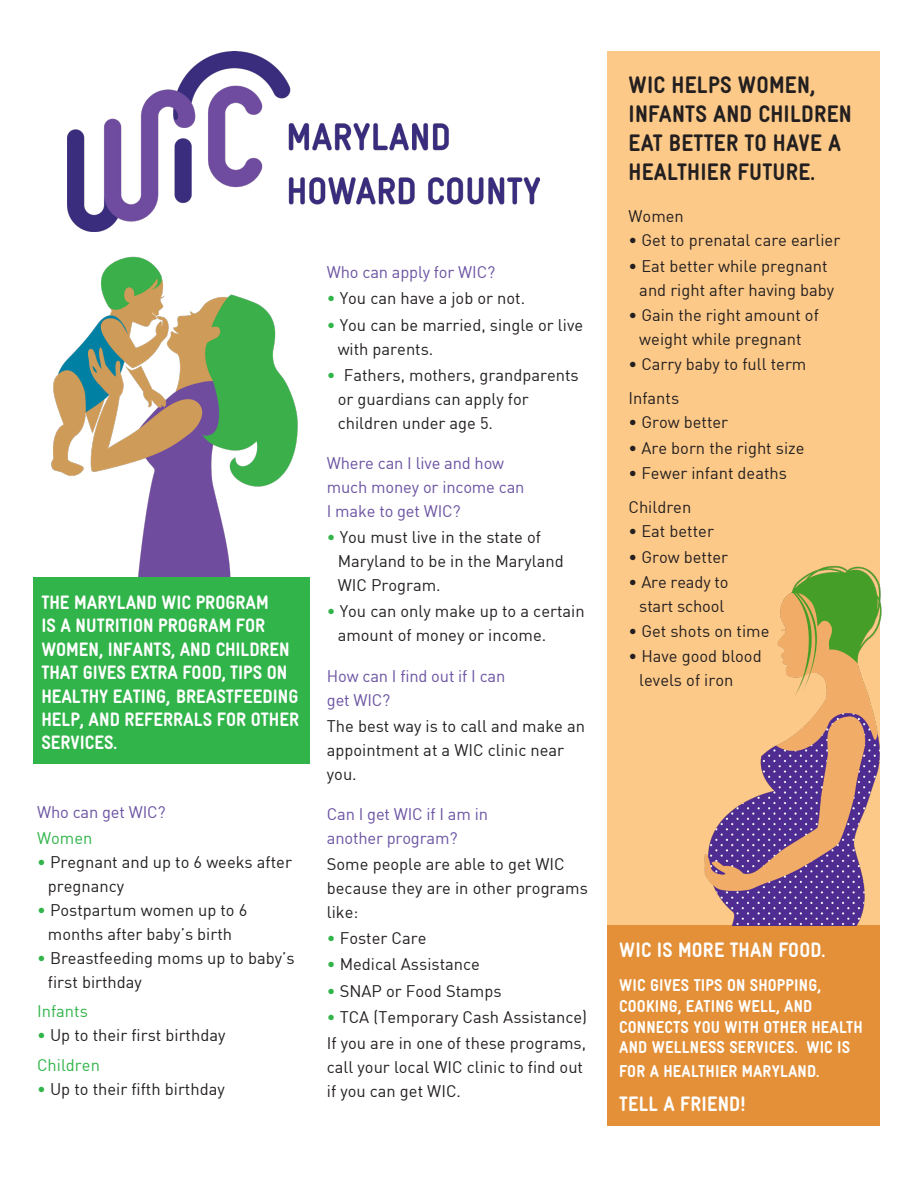
<style>
.page{position:relative;width:918px;height:1188px;background:#fff}
.page>*{position:absolute;margin:0;border:0;box-sizing:border-box;transform-origin:0 0}
.t1{font:900 24px/28.8px "WIC Gravur Condensed";letter-spacing:.01em;color:#231f20}
.t2{font:900 21px "WIC Gravur Condensed";letter-spacing:.01em;color:#fff}
.t3{font:900 19.5px/23.4px "WIC Gravur Condensed";color:#fff}
.t4{font:900 17.25px/20.7px "WIC Gravur Condensed";letter-spacing:.01em;color:#fff}
.Body_first_indent{font:16.5px/24px "DIN";color:#231f20}
.Body{font:16.5px/24px "DIN";color:#231f20}
.Body-2{font:16.5px/24px "DIN";letter-spacing:-.01em;color:#6b53a2}
.Body_first_indent-2{font:16.5px/24px "DIN";letter-spacing:-.01em;color:#6b53a2}
.t5{font:16.5px "DIN";color:#31b44a}
.s1{color:#31b44a}
</style>
<div class="page">
<div style="left:33px;top:577px;width:276px;height:186px;background:#31b44a"></div>
<div style="left:607px;top:51px;width:273px;height:874px;background:#fdc988"></div>
<div style="left:607px;top:925px;width:273px;height:201px;background:#e39038"></div>
<img style="left:68px;top:51px;width:472px;height:181px">
<img style="left:51px;top:256px;width:247px;height:321px">
<img style="left:704px;top:565px;width:178px;height:360px">
<p class="t3" style="left:41px;top:591px;width:259px">THE MARYLAND WIC PROGRAM<br>IS A NUTRITION PROGRAM FOR<br>WOMEN, INFANTS, AND CHILDREN<br>THAT GIVES EXTRA FOOD, TIPS ON<br>HEALTHY EATING, BREASTFEEDING<br>HELP, AND REFERRALS FOR OTHER<br>SERVICES.</p>
<p class="Body-2" style="left:37px;top:799px;width:130px">Who can get WIC?</p>
<p class="t5" style="left:37px;top:828px;width:57px">Women</p>
<p class="Body_first_indent" style="left:48px;top:850px;width:246px;text-indent:-11px"><span class="s1">•</span> Pregnant and up to 6 weeks after pregnancy</p>
<p class="Body_first_indent" style="left:37px;top:898px;width:212px;text-align:center"><span class="s1">•</span> Postpartum women up to 6 months after baby’s birth</p>
<p class="Body_first_indent" style="left:48px;top:946px;width:248px;text-indent:-11px"><span class="s1">•</span> Breastfeeding moms up to baby’s first birthday</p>
<p class="t5" style="left:37px;top:1001px;width:52px">Infants</p>
<p class="Body_first_indent" style="left:37px;top:1023px;width:190px"><span class="s1">•</span> Up to their first birthday</p>
<p class="t5" style="left:37px;top:1054px;width:64px">Children</p>
<p class="Body_first_indent" style="left:37px;top:1076px;width:189px"><span class="s1">•</span> Up to their fifth birthday</p>
<p class="Body-2" style="left:327px;top:260px;width:170px">Who can apply for WIC?</p>
<p class="Body_first_indent" style="left:327px;top:286px;width:200px"><span class="s1">•</span> You can have a job or not.</p>
<p class="Body_first_indent" style="left:338px;top:312px;width:247px;text-indent:-11px"><span class="s1">•</span> You can be married, single or live with parents.</p>
<p class="Body_first_indent" style="left:338px;top:363px;width:243px;text-indent:-11px"><span class="s1">•</span> Fathers, mothers, grandparents or guardians can apply for children under age 5.</p>
<p class="Body-2" style="left:327px;top:451px;width:199px">Where can I live and how much money or income can<br>I make to get WIC?</p>
<p class="Body_first_indent" style="left:338px;top:525px;width:228px;text-indent:-11px"><span class="s1">•</span> You must live in the state of<br>Maryland to be in the Maryland<br>WIC Program.</p>
<p class="Body_first_indent" style="left:338px;top:599px;width:248px;text-indent:-11px"><span class="s1">•</span> You can only make up to a certain amount of money or income.</p>
<p class="Body_first_indent-2" style="left:327px;top:663px;width:180px">How can I find out if I can get WIC?</p>
<p class="Body" style="left:327px;top:713px;width:260px">The best way is to call and make an appointment at a WIC clinic near you.</p>
<p class="Body-2" style="left:327px;top:802px;width:163px">Can I get WIC if I am in another program?</p>
<p class="Body" style="left:327px;top:852px;width:263px">Some people are able to get WIC because they are in other programs like:</p>
<p class="Body_first_indent" style="left:327px;top:926px;width:101px"><span class="s1">•</span> Foster Care</p>
<p class="Body_first_indent" style="left:327px;top:952px;width:155px"><span class="s1">•</span> Medical Assistance</p>
<p class="Body_first_indent" style="left:327px;top:978px;width:176px"><span class="s1">•</span> SNAP or Food Stamps</p>
<p class="Body_first_indent" style="left:327px;top:1004px;width:262px"><span class="s1">•</span> TCA (Temporary Cash Assistance)</p>
<p class="Body" style="left:327px;top:1031px;width:261px">If you are in one of these programs, call your local WIC clinic to find out if you can get WIC.</p>
<p class="t1" style="left:629px;top:71px;width:225px">WIC HELPS WOMEN,<br>INFANTS AND CHILDREN<br>EAT BETTER TO HAVE A<br>HEALTHIER FUTURE.</p>
<p class="Body" style="left:629px;top:204px;width:57px">Women</p>
<p class="Body" style="left:629px;top:228px;width:213px">• Get to prenatal care earlier</p>
<p class="Body" style="left:639px;top:253px;width:197px;text-indent:-11px">• Eat better while pregnant and right after having baby</p>
<p class="Body" style="left:629px;top:302px;width:192px;text-align:center">• Gain the right amount of weight while pregnant</p>
<p class="Body" style="left:629px;top:351px;width:179px">• Carry baby to full term</p>
<p class="Body" style="left:629px;top:386px;width:52px">Infants</p>
<p class="Body" style="left:629px;top:410px;width:101px">• Grow better</p>
<p class="Body" style="left:629px;top:435px;width:178px">• Are born the right size</p>
<p class="Body" style="left:629px;top:460px;width:160px">• Fewer infant deaths</p>
<p class="Body" style="left:629px;top:495px;width:64px">Children</p>
<p class="Body" style="left:629px;top:519px;width:87px">• Eat better</p>
<p class="Body" style="left:629px;top:544px;width:101px">• Grow better</p>
<p class="Body" style="left:629px;top:569px;width:102px;text-align:center">• Are ready to start school</p>
<p class="Body" style="left:629px;top:618px;width:142px">• Get shots on time</p>
<p class="Body" style="left:639px;top:643px;width:124px;text-indent:-11px">• Have good blood levels of iron</p>
<p class="t2" style="left:619px;top:938px;width:208px">WIC IS MORE THAN FOOD.</p>
<p class="t4" style="left:619px;top:975px;width:203px">WIC GIVES TIPS ON SHOPPING,</p>
<p class="t4" style="left:619px;top:996px;width:195px">COOKING, EATING WELL, AND</p>
<p class="t4" style="left:619px;top:1017px;width:245px">CONNECTS YOU WITH OTHER HEALTH<br>AND WELLNESS SERVICES. WIC IS</p>
<p class="t4" style="left:619px;top:1061px;width:202px">FOR A HEALTHIER MARYLAND.</p>
<p class="t2" style="left:619px;top:1092px;width:128px">TELL A FRIEND!</p>
</div>
